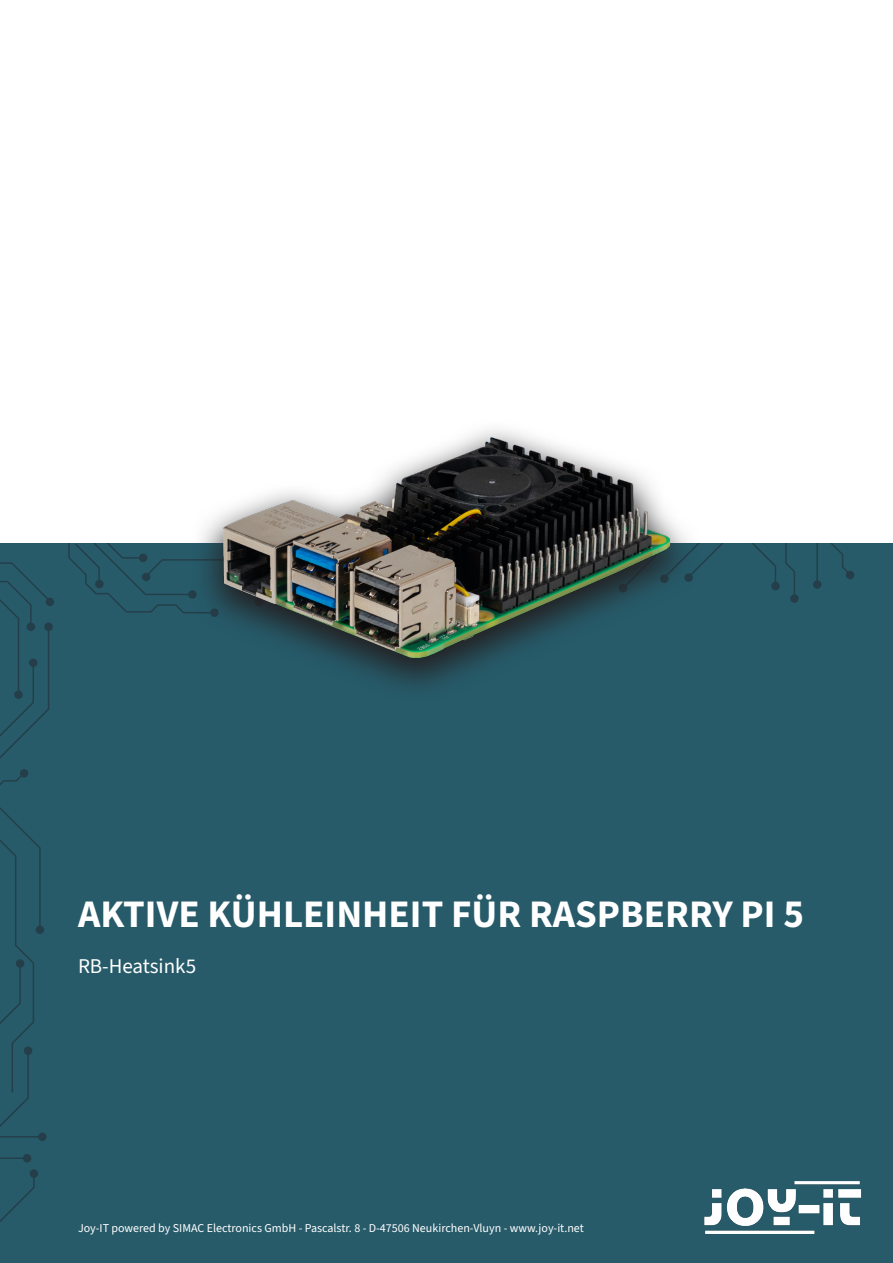
<style>
.page{position:relative;width:893px;height:1263px;background:#fff}
.page>*{position:absolute;margin:0;border:0;box-sizing:border-box;transform-origin:0 0}
.t1{font:700 39px "Source Sans 3";color:#fff}
.t2{font:21px "Source Sans 3";color:#fff}
.t3{font:12px "Source Sans 3";color:#fff}
</style>
<div class="page">
<div style="left:0;top:542px;width:893px;height:721px;background:#275b6a"></div>
<img style="left:704px;top:1181px;width:158px;height:52px">
<div style="left:44px;top:622px;width:9px;height:9px;background:#253f4a;border-radius:50%"></div>
<div style="left:46px;top:598px;width:8px;height:8px;background:#253f4a;border-radius:50%"></div>
<svg style="left:0;top:562px;width:51px;height:660px"></svg>
<div style="left:24px;top:1046px;width:8px;height:9px;background:#253f4a;border-radius:50%"></div>
<div style="left:30px;top:1169px;width:8px;height:9px;background:#253f4a;border-radius:50%"></div>
<svg style="left:68px;top:542px;width:122px;height:72px"></svg>
<div style="left:139px;top:554px;width:8px;height:8px;background:#253f4a;border-radius:50%"></div>
<svg style="left:826px;top:542px;width:26px;height:31px"></svg>
<div style="left:846px;top:571px;width:8px;height:8px;background:#253f4a;border-radius:50%"></div>
<hr style="left:816px;top:538px;width:2px;height:43px;background:#253f4a">
<div style="left:813px;top:580px;width:8px;height:9px;background:#253f4a;border-radius:50%"></div>
<svg style="left:784px;top:542px;width:12px;height:52px"></svg>
<div style="left:771px;top:582px;width:9px;height:8px;background:#253f4a;border-radius:50%"></div>
<div style="left:790px;top:594px;width:9px;height:9px;background:#253f4a;border-radius:50%"></div>
<svg style="left:701px;top:542px;width:76px;height:46px"></svg>
<svg style="left:190px;top:429px;width:511px;height:258px"></svg>
<img style="left:223px;top:437px;width:447px;height:221px">
<p class="t1" style="left:78px;top:888px;width:727px">AKTIVE KÜHLEINHEIT FÜR RASPBERRY PI 5</p>
<p class="t2" style="left:78px;top:953px;width:120px">RB-Heatsink5</p>
<p class="t3" style="left:78px;top:1220px;width:507px">Joy-IT powered by SIMAC Electronics GmbH - Pascalstr. 8 - D-47506 Neukirchen-Vluyn - www.joy-it.net</p>
</div>
